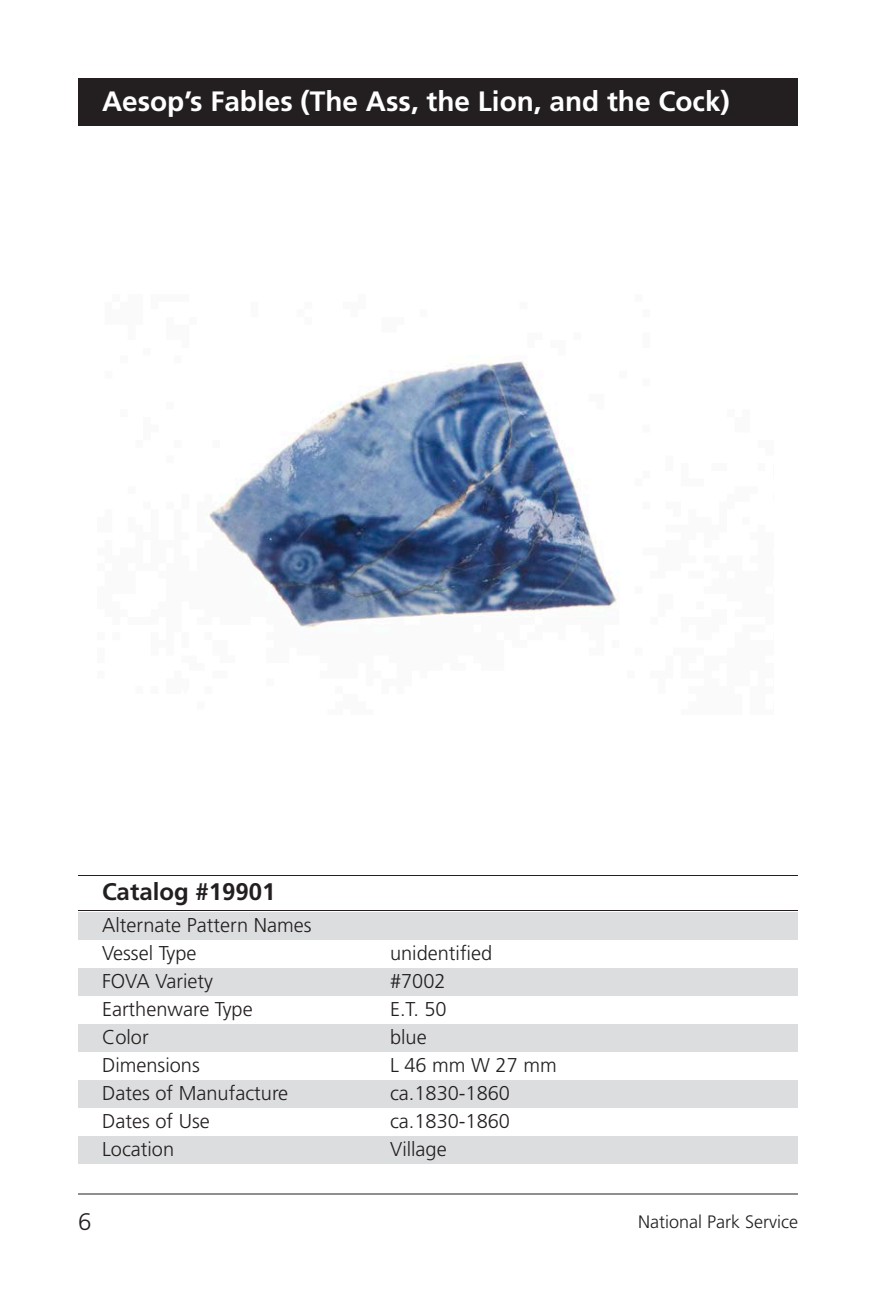
<style>
.page{position:relative;width:876px;height:1308px;background:#fff}
.page>*{position:absolute;margin:0;border:0;box-sizing:border-box;transform-origin:0 0}
.t1{font:700 28px "Frutiger";color:#fff}
.t2{font:700 24px "Frutiger";color:#231f20}
.t3{font:300 24px "Frutiger LT Std";color:#231f20}
.t4{font:300 20px/28px "Frutiger LT Std";color:#231f20}
.t5{font:300 18px "Frutiger LT Std";color:#231f20}
</style>
<div class="page">
<div style="left:78px;top:1136px;width:720px;height:28px;background:#dcdddf"></div>
<div style="left:78px;top:1080px;width:720px;height:28px;background:#dcdddf"></div>
<div style="left:78px;top:1024px;width:720px;height:28px;background:#dcdddf"></div>
<div style="left:78px;top:968px;width:720px;height:28px;background:#dcdddf"></div>
<div style="left:78px;top:912px;width:720px;height:28px;background:#dcdddf"></div>
<hr style="left:78px;top:910px;width:720px;height:1px;background:#231f20">
<hr style="left:78px;top:875px;width:720px;height:1px;background:#231f20">
<hr style="left:78px;top:1194px;width:720px;height:1px;background:#231f20">
<div style="left:78px;top:78px;width:720px;height:48px;background:#231f20"></div>
<img style="left:209px;top:361px;width:408px;height:271px">
<h1 class="t1" style="left:102px;top:85px;width:629px">Aesop’s Fables (The Ass, the Lion, and the Cock)</h1>
<p class="t2" style="left:102px;top:878px;width:175px">Catalog #19901</p>
<p class="t4" style="left:102px;top:911px;width:211px">Alternate Pattern Names<br>Vessel Type<br>FOVA Variety<br>Earthenware Type<br>Color<br>Dimensions<br>Dates of Manufacture<br>Dates of Use<br>Location</p>
<p class="t4" style="left:390px;top:939px;width:168px">unidentified<br>#7002<br>E.T. 50<br>blue<br>L 46 mm W 27 mm ca.1830-1860 ca.1830-1860<br>Village</p>
<p class="t3" style="left:78px;top:1208px;width:15px">6</p>
<p class="t5" style="left:638px;top:1211px;width:161px">National Park Service</p>
</div>
